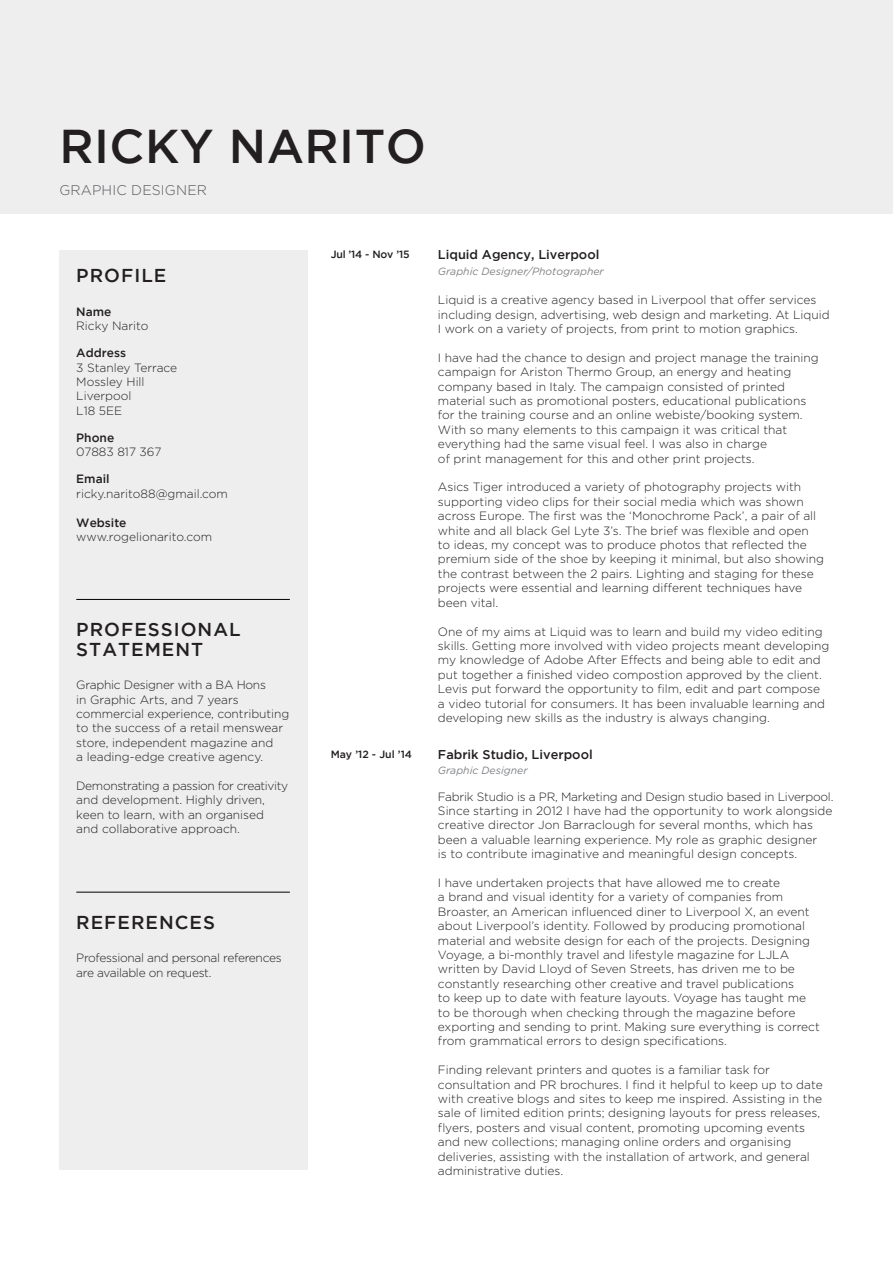
<style>
.page{position:relative;width:893px;height:1263px;background:#fff}
.page>*{position:absolute;margin:0;border:0;box-sizing:border-box;transform-origin:0 0}
.t1{font:500 47.25px "Gotham";letter-spacing:.01em;color:#231f20}
.t2{font:500 18.6px/19.5px "Gotham";letter-spacing:.055em;color:#231f20}
.t3{font:300 13.95px "Gotham";letter-spacing:.01em;color:#57585a}
.t4{font:500 12.75px "Gotham";color:#231f20}
.t5{font:300 12px/14.4px "Gotham";color:#231f20}
.t6{font:300 12px/14.4px "Gotham";letter-spacing:-.025em;color:#231f20}
.t7{font:500 12px "Gotham";color:#231f20}
.t8{font:italic 10.5px "Gotham";color:#808285}
.t9{font:500 10.5px "Gotham";letter-spacing:-.005em;color:#231f20}
.s1{font-weight:500}
</style>
<div class="page">
<div style="left:59px;top:250px;width:249px;height:919px;background:#eeeeef"></div>
<div style="left:0;top:0;width:893px;height:214px;background:#eeeeef"></div>
<hr style="left:76px;top:599px;width:214px;height:1px;background:#000">
<hr style="left:76px;top:892px;width:214px;height:1px;background:#000">
<p class="t1" style="left:59px;top:120px;width:368px">RICKY NARITO</p>
<p class="t3" style="left:59px;top:183px;width:149px">GRAPHIC DESIGNER</p>
<p class="t2" style="left:76px;top:265px;width:92px">PROFILE</p>
<p class="t7" style="left:76px;top:304px;width:37px">Name</p>
<p class="t5" style="left:76px;top:318px;width:74px">Ricky Narito</p>
<p class="t7" style="left:76px;top:346px;width:51px">Address</p>
<p class="t5" style="left:76px;top:360px;width:102px">3 Stanley Terrace<br>Mossley Hill<br>Liverpool<br>L18 5EE</p>
<p class="t7" style="left:76px;top:431px;width:40px">Phone</p>
<p class="t5" style="left:76px;top:445px;width:87px">07883 817 367</p>
<p class="t7" style="left:76px;top:472px;width:35px">Email</p>
<p class="t5" style="left:76px;top:486px;width:153px">ricky.narito88@gmail.com</p>
<p class="t5" style="left:76px;top:515px;width:137px"><span class="s1">Website </span>www.rogelionarito.com</p>
<p class="t2" style="left:76px;top:619px;width:166px">PROFESSIONAL<br>STATEMENT</p>
<p class="t5" style="left:76px;top:678px;width:215px">Graphic Designer with a BA Hons<br>in Graphic Arts, and 7 years commercial experience, contributing to the success of a retail menswear store, independent magazine and<br>a leading-edge creative agency.</p>
<p class="t5" style="left:76px;top:778px;width:213px">Demonstrating a passion for creativity and development. Highly driven, keen to learn, with an organised and collaborative approach.</p>
<p class="t2" style="left:76px;top:912px;width:140px">REFERENCES</p>
<p class="t6" style="left:76px;top:951px;width:207px">Professional and personal references are available on request.</p>
<p class="t9" style="left:331px;top:249px;width:80px">Jul ’14 - Nov ’15</p>
<p class="t9" style="left:331px;top:748px;width:83px">May ’12 - Jul ’14</p>
<p class="t4" style="left:438px;top:247px;width:163px">Liquid Agency, Liverpool</p>
<p class="t8" style="left:438px;top:266px;width:167px">Graphic Designer/Photographer</p>
<p class="t5" style="left:438px;top:293px;width:393px">Liquid is a creative agency based in Liverpool that offer services including design, advertising, web design and marketing. At Liquid<br>I work on a variety of projects, from print to motion graphics.</p>
<p class="t5" style="left:438px;top:350px;width:382px">I have had the chance to design and project manage the training campaign for Ariston Thermo Group, an energy and heating company based in Italy. The campaign consisted of printed material such as promotional posters, educational publications for the training course and an online webiste/booking system.<br>With so many elements to this campaign it was critical that everything had the same visual feel. I was also in charge<br>of print management for this and other print projects.</p>
<p class="t5" style="left:438px;top:480px;width:388px">Asics Tiger introduced a variety of photography projects with supporting video clips for their social media which was shown across Europe. The first was the ‘Monochrome Pack’, a pair of all white and all black Gel Lyte 3’s. The brief was flexible and open to ideas, my concept was to produce photos that reflected the premium side of the shoe by keeping it minimal, but also showing the contrast between the 2 pairs. Lighting and staging for these projects were essential and learning different techniques have been vital.</p>
<p class="t5" style="left:438px;top:624px;width:393px">One of my aims at Liquid was to learn and build my video editing skills. Getting more involved with video projects meant developing my knowledge of Adobe After Effects and being able to edit and put together a finished video compostion approved by the client.<br>Levis put forward the opportunity to film, edit and part compose a video tutorial for consumers. It has been invaluable learning and developing new skills as the industry is always changing.</p>
<p class="t4" style="left:438px;top:747px;width:156px">Fabrik Studio, Liverpool</p>
<p class="t8" style="left:438px;top:764px;width:91px">Graphic Designer</p>
<p class="t5" style="left:438px;top:789px;width:397px">Fabrik Studio is a PR, Marketing and Design studio based in Liverpool.<br>Since starting in 2012 I have had the opportunity to work alongside creative director Jon Barraclough for several months, which has been a valuable learning experience. My role as graphic designer<br>is to contribute imaginative and meaningful design concepts.</p>
<p class="t5" style="left:438px;top:875px;width:383px">I have undertaken projects that have allowed me to create<br>a brand and visual identity for a variety of companies from Broaster, an American influenced diner to Liverpool X, an event about Liverpool’s identity. Followed by producing promotional material and website design for each of the projects. Designing Voyage, a bi-monthly travel and lifestyle magazine for LJLA written by David Lloyd of Seven Streets, has driven me to be constantly researching other creative and travel publications<br>to keep up to date with feature layouts. Voyage has taught me to be thorough when checking through the magazine before exporting and sending to print. Making sure everything is correct from grammatical errors to design specifications.</p>
<p class="t5" style="left:438px;top:1063px;width:386px">Finding relevant printers and quotes is a familiar task for consultation and PR brochures. I find it helpful to keep up to date with creative blogs and sites to keep me inspired. Assisting in the sale of limited edition prints; designing layouts for press releases, flyers, posters and visual content, promoting upcoming events and new collections; managing online orders and organising deliveries, assisting with the installation of artwork, and general administrative duties.</p>
</div>
